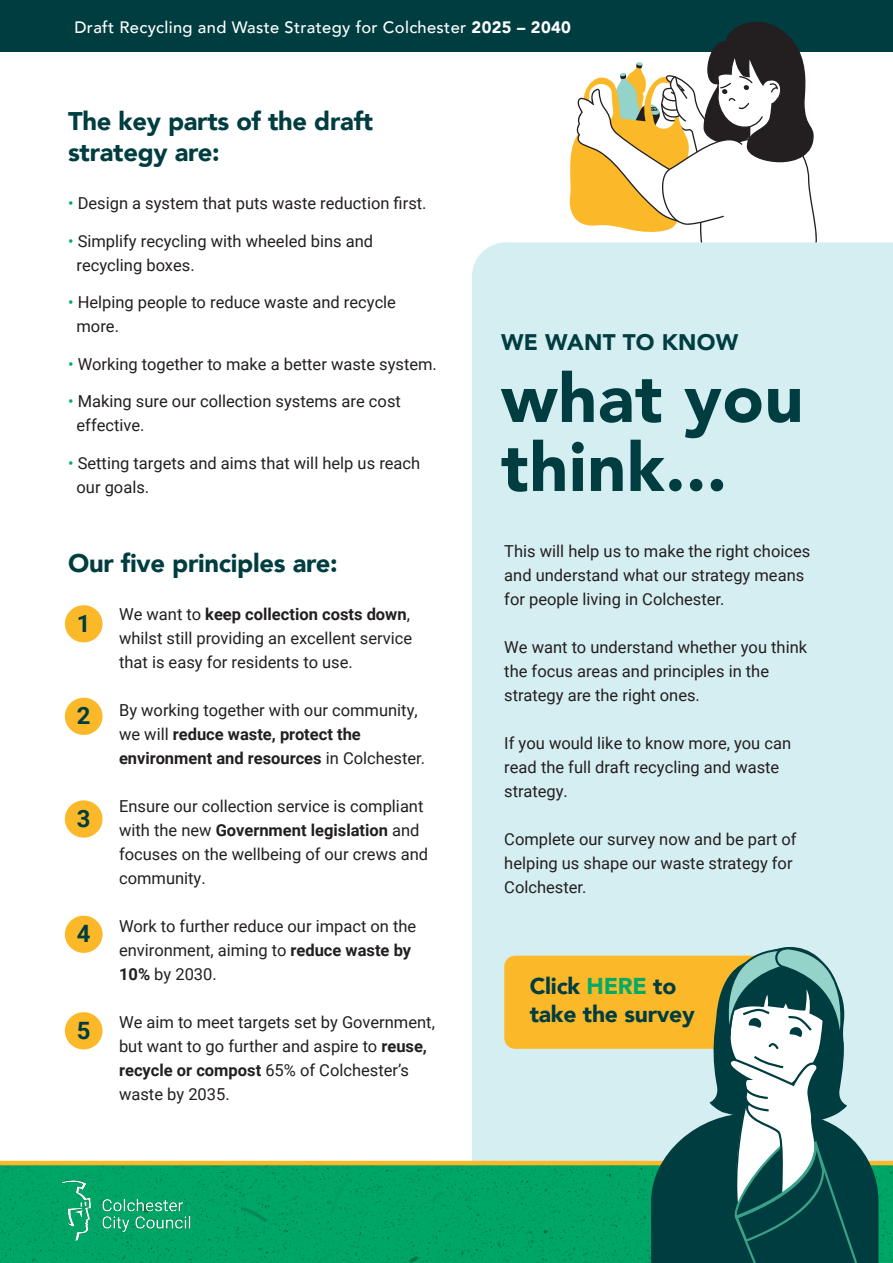
<style>
.page{position:relative;width:893px;height:1263px;background:#fff}
.page>*{position:absolute;margin:0;border:0;box-sizing:border-box;transform-origin:0 0}
.t1{font:900 67.8px/69px "Avenir";letter-spacing:.01em;color:#003d40}
.t2{font:900 25.5px/31.5px "Avenir";letter-spacing:-.01em;color:#003d40}
.t3{font:700 23.85px "Roboto";color:#003d40}
.t4{font:900 22.95px/27.5px "Avenir";letter-spacing:-.01em;color:#003d40}
.t5{font:900 22.5px "Avenir";letter-spacing:.01em;color:#003d40}
.t6{font:16.5px/24px "Roboto";color:#231f20}
.t7{font:500 16.5px "Avenir";letter-spacing:.02em;color:#fff}
.s1{font-weight:900}
.s2{color:#00ab68}
.s3{font-weight:700}
</style>
<div class="page">
<div style="left:0;top:0;width:893px;height:51px;background:#003d40"></div>
<svg style="left:566px;top:22px;width:263px;height:220px"></svg>
<div style="left:472px;top:242px;width:421px;height:919px;background:#d5eef2"></div>
<div style="left:504px;top:956px;width:285px;height:93px;background:#fbb829;border-radius:11px"></div>
<img style="left:0;top:1165px;width:893px;height:98px">
<img style="left:57px;top:1176px;width:139px;height:69px">
<div style="left:65px;top:605px;width:38px;height:37px;background:#fbb829;border-radius:50%"></div>
<div style="left:65px;top:698px;width:38px;height:37px;background:#fbb829;border-radius:50%"></div>
<div style="left:65px;top:800px;width:38px;height:38px;background:#fbb829;border-radius:50%"></div>
<div style="left:65px;top:916px;width:38px;height:37px;background:#fbb829;border-radius:50%"></div>
<div style="left:65px;top:1012px;width:38px;height:37px;background:#fbb829;border-radius:50%"></div>
<hr style="left:0;top:1161px;width:893px;height:4px;background:#fbb829">
<svg style="left:651px;top:935px;width:227px;height:328px"></svg>
<p class="t7" style="left:74px;top:13px;width:498px">Draft Recycling and Waste Strategy for Colchester <span class="s1">2025 – 2040</span></p>
<p class="t2" style="left:68px;top:104px;width:307px">The key parts of the draft strategy are:</p>
<p class="t6" style="left:68px;top:191px;width:360px"><span class="s2">•</span> Design a system that puts waste reduction first.</p>
<p class="t6" style="left:77px;top:228px;width:298px;text-indent:-9px"><span class="s2">•</span> Simplify recycling with wheeled bins and recycling boxes.</p>
<p class="t6" style="left:77px;top:290px;width:321px;text-indent:-9px"><span class="s2">•</span> Helping people to reduce waste and recycle more.</p>
<p class="t6" style="left:68px;top:351px;width:370px"><span class="s2">•</span> Working together to make a better waste system.</p>
<p class="t6" style="left:77px;top:389px;width:326px;text-indent:-9px"><span class="s2">•</span> Making sure our collection systems are cost effective.</p>
<p class="t6" style="left:77px;top:450px;width:345px;text-indent:-9px"><span class="s2">•</span> Setting targets and aims that will help us reach our goals.</p>
<p class="t2" style="left:68px;top:547px;width:271px">Our five principles are:</p>
<p class="t6" style="left:119px;top:602px;width:295px">We want to <span class="s3">keep collection costs down</span>, whilst still providing an excellent service that is easy for residents to use.</p>
<p class="t6" style="left:119px;top:698px;width:308px">By working together with our community, we will <span class="s3">reduce waste, protect the environment and resources</span> in Colchester.</p>
<p class="t6" style="left:119px;top:794px;width:310px">Ensure our collection service is compliant with the new <span class="s3">Government legislation</span> and focuses on the wellbeing of our crews and community.</p>
<p class="t6" style="left:119px;top:914px;width:299px">Work to further reduce our impact on the environment, aiming to <span class="s3">reduce waste by<br>10%</span> by 2030.</p>
<p class="t6" style="left:119px;top:1010px;width:317px">We aim to meet targets set by Government, but want to go further and aspire to <span class="s3">reuse, recycle or compost</span> 65% of Colchester’s waste by 2035.</p>
<p class="t3" style="left:77px;top:607px;width:15px">1</p>
<p class="t3" style="left:77px;top:699px;width:15px">2</p>
<p class="t3" style="left:77px;top:802px;width:15px">3</p>
<p class="t3" style="left:77px;top:917px;width:15px">4</p>
<p class="t3" style="left:77px;top:1014px;width:15px">5</p>
<p class="t5" style="left:501px;top:323px;width:239px">WE WANT TO KNOW</p>
<p class="t1" style="left:501px;top:362px;width:304px">what you think...</p>
<p class="t6" style="left:504px;top:539px;width:308px">This will help us to make the right choices and understand what our strategy means for people living in Colchester.</p>
<p class="t6" style="left:504px;top:635px;width:304px">We want to understand whether you think the focus areas and principles in the strategy are the right ones.</p>
<p class="t6" style="left:504px;top:731px;width:288px">If you would like to know more, you can read the full draft recycling and waste strategy.</p>
<p class="t6" style="left:504px;top:827px;width:294px">Complete our survey now and be part of helping us shape our waste strategy for<br>Colchester.</p>
<p class="t4" style="left:530px;top:972px;width:167px">Click <span class="s2">HERE</span> to take the survey</p>
</div>
